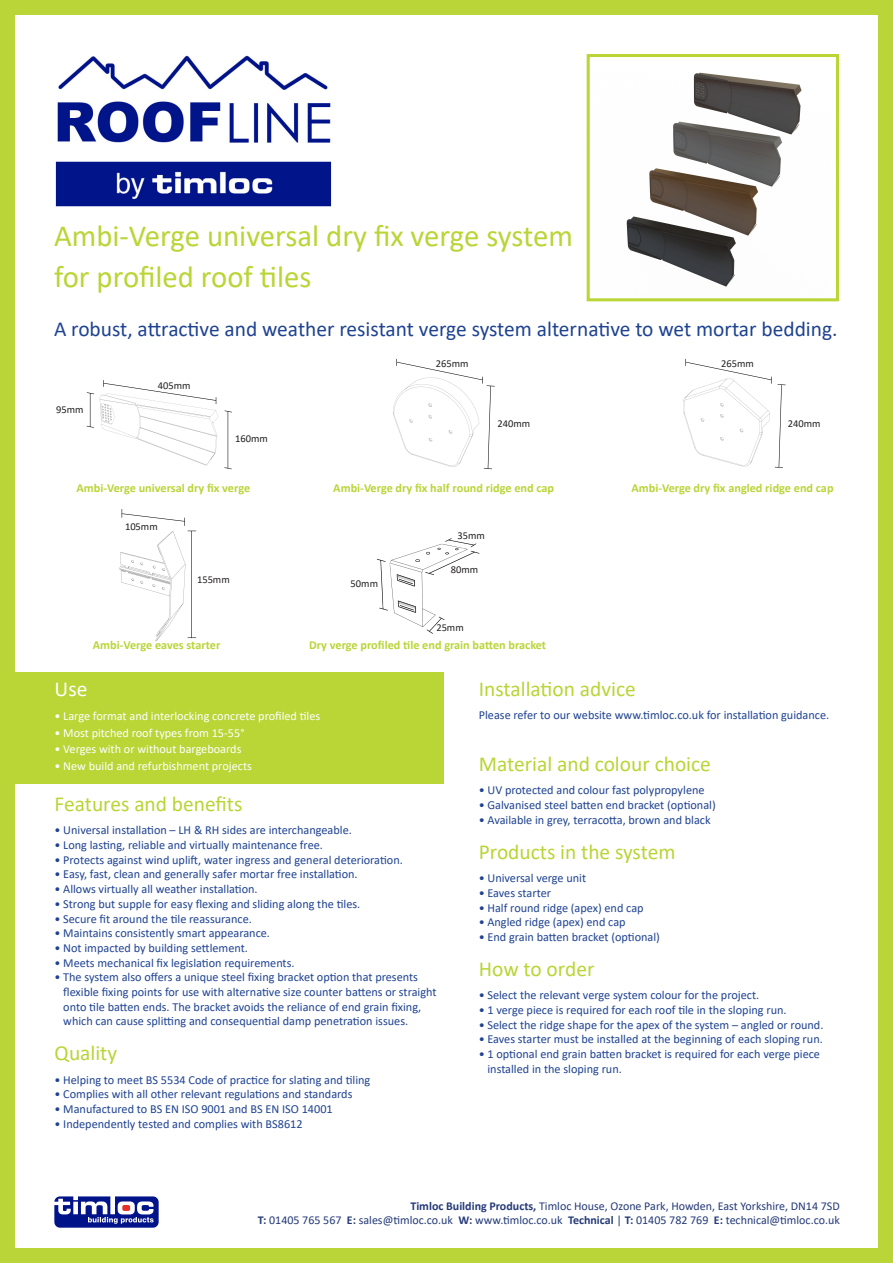
<style>
.page{position:relative;width:893px;height:1263px;background:#fff}
.page>*{position:absolute;margin:0;border:0;box-sizing:border-box;transform-origin:0 0}
.t1{font:30.75px "Calibri";color:#b9d536}
.t2{font:21.45px "Calibri";color:#b9d536}
.t3{font:21.45px "Calibri";color:#1f4392}
.t4{font:21.45px "Calibri";color:#fff}
.t5{font:12.3px/14.7px "Calibri";color:#1f4392}
.t6{font:700 12.3px "Calibri";color:#b9d538}
.t7{font:12.3px "Calibri";color:#fff}
.t8{font:12px/14.4px "Calibri";color:#243a79;text-align:right}
.t9{font:10.5px "Calibri";color:#231f20}
.s1{font-weight:700}
</style>
<div class="page">
<div style="left:0;top:0;width:893px;height:1263px;border:15px solid #b9d538"></div>
<img style="left:54px;top:1196px;width:105px;height:32px">
<div style="left:0;top:672px;width:444px;height:111px;background:#b9d536"></div>
<img style="left:86px;top:380px;width:146px;height:90px">
<img style="left:393px;top:359px;width:102px;height:111px">
<img style="left:55px;top:55px;width:277px;height:152px">
<img style="left:683px;top:359px;width:103px;height:109px">
<img style="left:119px;top:509px;width:78px;height:132px">
<img style="left:377px;top:538px;width:103px;height:96px">
<img style="left:626px;top:72px;width:176px;height:215px">
<div style="left:587px;top:54px;width:252px;height:247px;border:3px solid #b9d536"></div>
<p class="t1" style="left:54px;top:215px;width:520px">Ambi-Verge universal dry fix verge system</p>
<p class="t1" style="left:54px;top:255px;width:259px">for profiled roof tiles</p>
<p class="t3" style="left:54px;top:314px;width:785px">A robust, attractive and weather resistant verge system alternative to wet mortar bedding.</p>
<p class="t9" style="left:56px;top:402px;width:29px">95mm</p>
<p class="t9" style="left:158px;top:378px;width:34px">405mm</p>
<p class="t9" style="left:235px;top:431px;width:34px">160mm</p>
<p class="t9" style="left:436px;top:356px;width:34px">265mm</p>
<p class="t9" style="left:498px;top:417px;width:34px">240mm</p>
<p class="t9" style="left:721px;top:356px;width:34px">265mm</p>
<p class="t9" style="left:788px;top:417px;width:34px">240mm</p>
<p class="t6" style="left:76px;top:479px;width:175px">Ambi-Verge universal dry fix verge</p>
<p class="t6" style="left:333px;top:479px;width:222px">Ambi-Verge dry fix half round ridge end cap</p>
<p class="t6" style="left:631px;top:479px;width:204px">Ambi-Verge dry fix angled ridge end cap</p>
<p class="t9" style="left:125px;top:519px;width:34px">105mm</p>
<p class="t9" style="left:197px;top:572px;width:34px">155mm</p>
<p class="t9" style="left:351px;top:576px;width:29px">50mm</p>
<p class="t9" style="left:457px;top:528px;width:29px">35mm</p>
<p class="t9" style="left:451px;top:562px;width:29px">80mm</p>
<p class="t9" style="left:436px;top:620px;width:29px">25mm</p>
<p class="t6" style="left:93px;top:636px;width:129px">Ambi-Verge eaves starter</p>
<p class="t6" style="left:309px;top:636px;width:238px">Dry verge profiled tile end grain batten bracket</p>
<p class="t4" style="left:55px;top:674px;width:34px">Use</p>
<p class="t7" style="left:55px;top:707px;width:267px">• Large format and interlocking concrete profiled tiles</p>
<p class="t7" style="left:55px;top:724px;width:191px">• Most pitched roof types from 15-55°</p>
<p class="t7" style="left:55px;top:741px;width:188px">• Verges with or without bargeboards</p>
<p class="t7" style="left:55px;top:758px;width:199px">• New build and refurbishment projects</p>
<p class="t2" style="left:55px;top:789px;width:189px">Features and benefits</p>
<p class="t5" style="left:55px;top:823px;width:299px">• Universal installation – LH &amp; RH sides are interchangeable.</p>
<p class="t5" style="left:55px;top:837px;width:270px">• Long lasting, reliable and virtually maintenance free.</p>
<p class="t5" style="left:55px;top:852px;width:350px">• Protects against wind uplift, water ingress and general deterioration.</p>
<p class="t5" style="left:55px;top:867px;width:305px">• Easy, fast, clean and generally safer mortar free installation.</p>
<p class="t5" style="left:55px;top:881px;width:205px">• Allows virtually all weather installation.</p>
<p class="t5" style="left:55px;top:896px;width:307px">• Strong but supple for easy flexing and sliding along the tiles.</p>
<p class="t5" style="left:55px;top:911px;width:199px">• Secure fit around the tile reassurance.</p>
<p class="t5" style="left:55px;top:925px;width:217px">• Maintains consistently smart appearance.</p>
<p class="t5" style="left:55px;top:940px;width:195px">• Not impacted by building settlement.</p>
<p class="t5" style="left:55px;top:955px;width:242px">• Meets mechanical fix legislation requirements.</p>
<p class="t5" style="left:63px;top:969px;width:375px;text-indent:-9px">• The system also offers a unique steel fixing bracket option that presents flexible fixing points for use with alternative size counter battens or straight onto tile batten ends. The bracket avoids the reliance of end grain fixing, which can cause splitting and consequential damp penetration issues.</p>
<p class="t2" style="left:55px;top:1038px;width:64px">Quality</p>
<p class="t5" style="left:55px;top:1072px;width:317px">• Helping to meet BS 5534 Code of practice for slating and tiling</p>
<p class="t5" style="left:55px;top:1087px;width:299px">• Complies with all other relevant regulations and standards</p>
<p class="t5" style="left:55px;top:1101px;width:280px">• Manufactured to BS EN ISO 9001 and BS EN ISO 14001</p>
<p class="t5" style="left:55px;top:1116px;width:250px">• Independently tested and complies with BS8612</p>
<p class="t2" style="left:479px;top:674px;width:158px">Installation advice</p>
<p class="t5" style="left:479px;top:707px;width:352px">Please refer to our website www.timloc.co.uk for installation guidance.</p>
<p class="t2" style="left:479px;top:749px;width:234px">Material and colour choice</p>
<p class="t5" style="left:479px;top:783px;width:227px">• UV protected and colour fast polypropylene</p>
<p class="t5" style="left:479px;top:797px;width:238px">• Galvanised steel batten end bracket (optional)</p>
<p class="t5" style="left:479px;top:812px;width:233px">• Available in grey, terracotta, brown and black</p>
<p class="t2" style="left:479px;top:836px;width:198px">Products in the system</p>
<p class="t5" style="left:479px;top:870px;width:109px">• Universal verge unit</p>
<p class="t5" style="left:479px;top:885px;width:74px">• Eaves starter</p>
<p class="t5" style="left:479px;top:900px;width:166px">• Half round ridge (apex) end cap</p>
<p class="t5" style="left:479px;top:914px;width:148px">• Angled ridge (apex) end cap</p>
<p class="t5" style="left:479px;top:929px;width:183px">• End grain batten bracket (optional)</p>
<p class="t2" style="left:479px;top:954px;width:117px">How to order</p>
<p class="t5" style="left:479px;top:988px;width:282px">• Select the relevant verge system colour for the project.</p>
<p class="t5" style="left:479px;top:1002px;width:309px">• 1 verge piece is required for each roof tile in the sloping run.</p>
<p class="t5" style="left:479px;top:1017px;width:346px">• Select the ridge shape for the apex of the system – angled or round.</p>
<p class="t5" style="left:479px;top:1032px;width:346px">• Eaves starter must be installed at the beginning of each sloping run.</p>
<p class="t5" style="left:487px;top:1046px;width:334px;text-indent:-9px">• 1 optional end grain batten bracket is required for each verge piece installed in the sloping run.</p>
<p class="t8" style="left:258px;top:1198px;width:584px"><span class="s1">Timloc Building Products,</span> Timloc House, Ozone Park, Howden, East Yorkshire, DN14 7SD<br><span class="s1">T:</span> 01405 765 567 <span class="s1">E:</span> sales@timloc.co.uk <span class="s1">W:</span> www.timloc.co.uk <span class="s1">Technical</span> | <span class="s1">T:</span> 01405 782 769 <span class="s1">E:</span> technical@timloc.co.uk</p>
</div>
